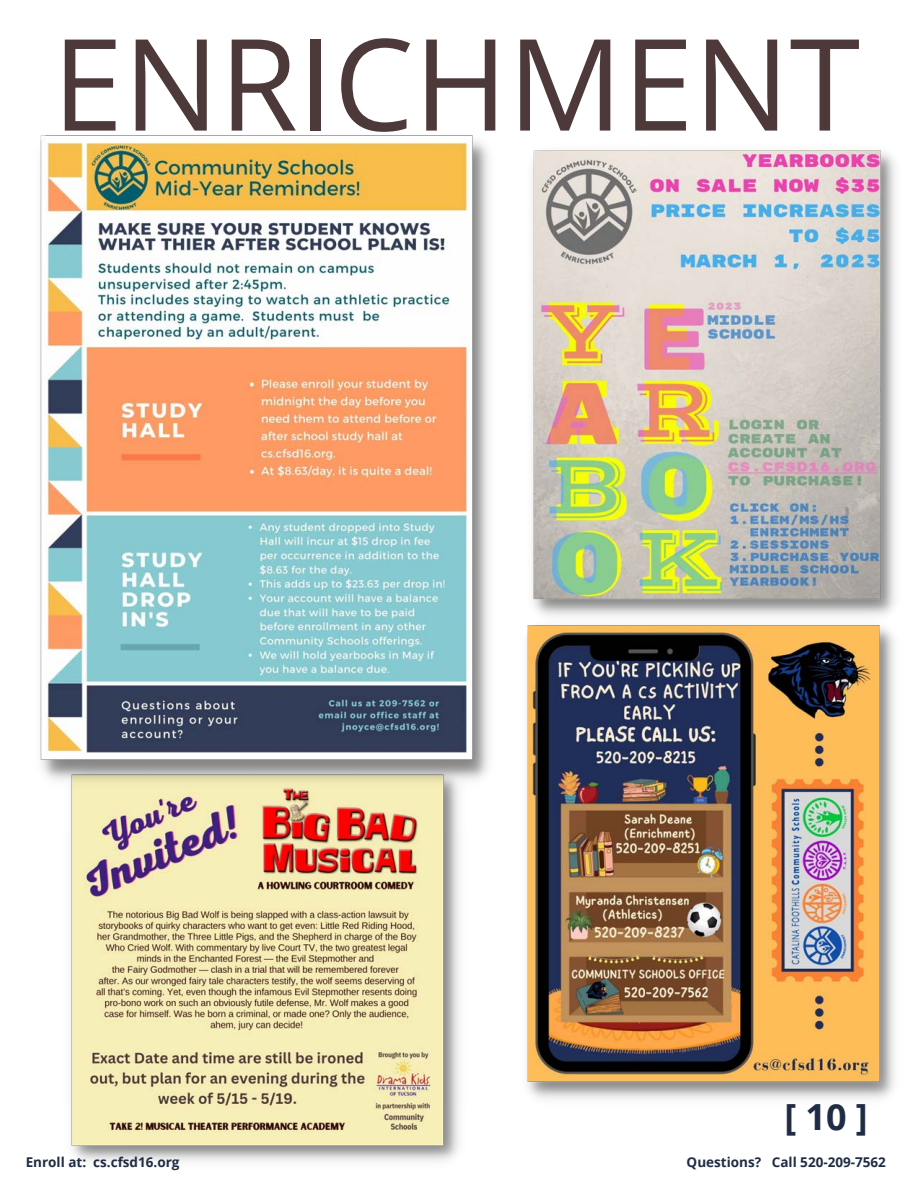
<style>
.page{position:relative;width:918px;height:1188px;background:#fff}
.page>*{position:absolute;margin:0;border:0;box-sizing:border-box;transform-origin:0 0}
.t1{font:127.5px "Open Sans";color:#4d3939}
.t2{font:700 36px "Open Sans";color:#202c44}
.t3{font:700 13.5px "Open Sans";color:#202c44}
</style>
<div class="page">
<img style="left:71px;top:789px;width:389px;height:373px">
<img style="left:40px;top:135px;width:449px;height:654px">
<img style="left:532px;top:150px;width:364px;height:467px">
<img style="left:526px;top:625px;width:369px;height:474px">
<h1 class="t1" style="left:52px;top:-6px;width:809px">ENRICHMENT</h1>
<h2 class="t2" style="left:784px;top:1091px;width:85px">[ 10 ]</h2>
<p class="t3" style="left:26px;top:1153px;width:155px">Enroll at: cs.cfsd16.org</p>
<p class="t3" style="left:687px;top:1153px;width:201px">Questions? Call 520-209-7562</p>
</div>
